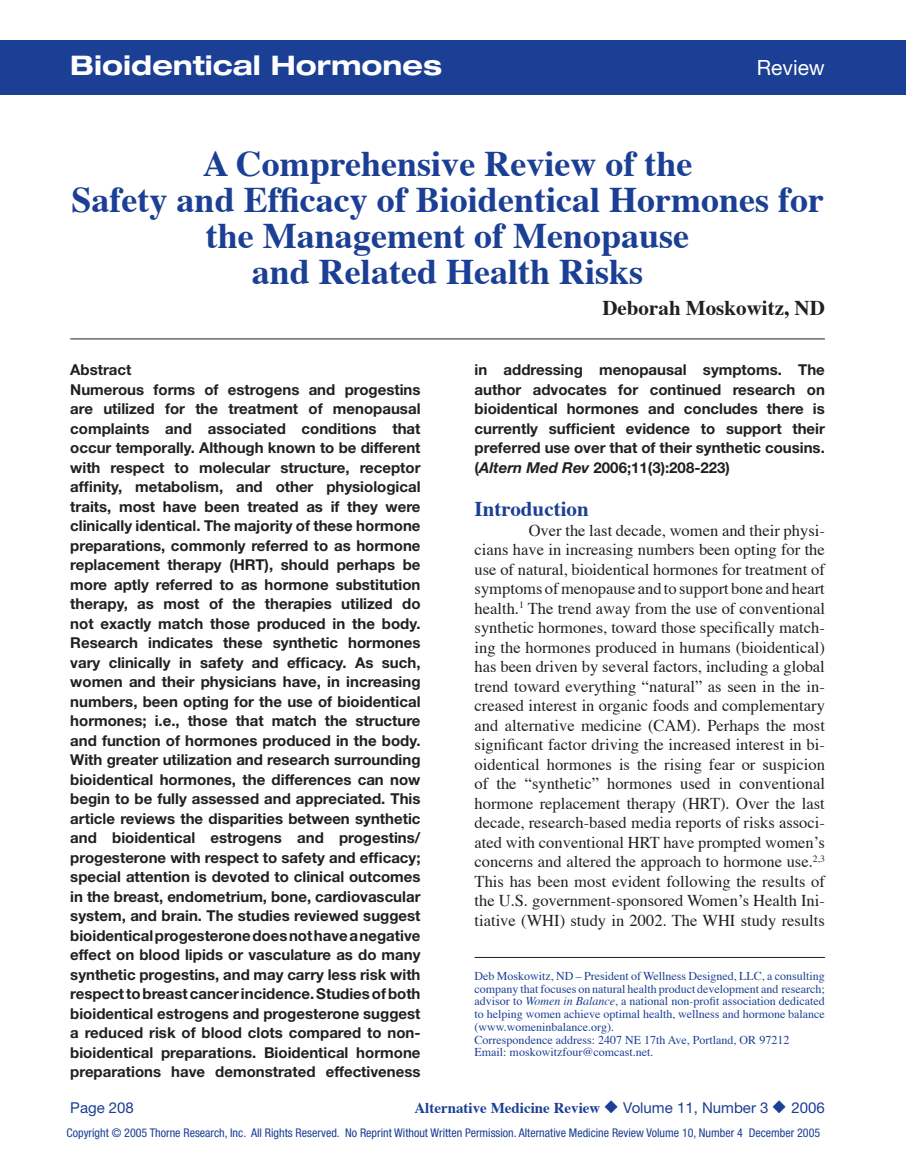
<style>
.page{position:relative;width:906px;height:1161px;background:#fff}
.page>*{position:absolute;margin:0;border:0;box-sizing:border-box;transform-origin:0 0}
.t1{font:700 36px/36px "Times";color:#1b3f94;text-align:center}
.t2{font:700 expanded 27px "Helvetica Neue";color:#fff}
.t3{font:700 21px "Times";color:#231f20}
.t4{font:700 21px "Times";color:#1b3f94}
.t5{font:21px "Helvetica Neue";color:#fff}
.t6{font:16.5px/19.5px "Times";color:#231f20;text-align:justify}
.t7{font:700 15px/19.5px "Helvetica Neue";color:#231f20}
.t8{font:700 15px "Times";color:#1b3f94}
.t9{font:15px "Helvetica Neue";color:#1b3f94}
.t10{font:12px/12.8px "Times";color:#1b3f94}
.t11{font:condensed 12px "Helvetica Neue";color:#1b3f94}
.s1{font-style:italic}
.s2{font-family:"Helvetica Neue";font-weight:400}
</style>
<div class="page">
<div style="left:0;top:40px;width:905px;height:54px;background:#1b3f94"></div>
<hr style="left:905px;top:39px;width:1px;height:55px;background:#1b3f94">
<hr style="left:70px;top:339px;width:754px;height:1px;background:#231f20">
<hr style="left:474px;top:957px;width:350px;height:1px;background:#231f20">
<h2 class="t2" style="left:70px;top:48px;width:373px">Bioidentical Hormones</h2>
<h3 class="t5" style="left:756px;top:55px;width:70px">Review</h3>
<h1 class="t1" style="left:71px;top:147px;width:753px">A Comprehensive Review of the<br>Safety and Efficacy of Bioidentical Hormones for the Management of Menopause<br>and Related Health Risks</h1>
<h3 class="t3" style="left:602px;top:294px;width:224px">Deborah Moskowitz, ND</h3>
<p class="t7" style="left:70px;top:360px;width:351px">Abstract<br>Numerous forms of estrogens and progestins are utilized for the treatment of menopausal complaints and associated conditions that occur temporally. Although known to be different with respect to molecular structure, receptor affinity, metabolism, and other physiological traits, most have been treated as if they were clinically identical. The majority of these hormone preparations, commonly referred to as hormone replacement therapy (HRT), should perhaps be more aptly referred to as hormone substitution therapy, as most of the therapies utilized do not exactly match those produced in the body.<br>Research indicates these synthetic hormones vary clinically in safety and efficacy. As such, women and their physicians have, in increasing numbers, been opting for the use of bioidentical hormones; i.e., those that match the structure and function of hormones produced in the body.<br>With greater utilization and research surrounding bioidentical hormones, the differences can now begin to be fully assessed and appreciated. This article reviews the disparities between synthetic and bioidentical estrogens and progestins/ progesterone with respect to safety and efficacy; special attention is devoted to clinical outcomes in the breast, endometrium, bone, cardiovascular system, and brain. The studies reviewed suggest bioidentical progesterone does not have a negative effect on blood lipids or vasculature as do many synthetic progestins, and may carry less risk with respect to breast cancer incidence. Studies of both bioidentical estrogens and progesterone suggest a reduced risk of blood clots compared to non&shy;bioidentical preparations. Bioidentical hormone preparations have demonstrated effectiveness</p>
<p class="t7" style="left:474px;top:360px;width:351px;text-align:justify">in addressing menopausal symptoms. The author advocates for continued research on bioidentical hormones and concludes there is currently sufficient evidence to support their preferred use over that of their synthetic cousins. (<span class="s1">Altern Med Rev</span> 2006;11(3):208-223)</p>
<h3 class="t4" style="left:474px;top:495px;width:115px">Introduction</h3>
<p class="t6" style="left:474px;top:521px;width:351px;text-indent:54px">Over the last decade, women and their physi&shy;cians have in increasing numbers been opting for the use of natural, bioidentical hormones for treatment of symptoms of menopause and to support bone and heart health.<sup>1</sup> The trend away from the use of conventional synthetic hormones, toward those specifically match&shy;ing the hormones produced in humans (bioidentical) has been driven by several factors, including a global trend toward everything “natural” as seen in the in&shy;creased interest in organic foods and complementary and alternative medicine (CAM). Perhaps the most significant factor driving the increased interest in bi&shy;oidentical hormones is the rising fear or suspicion of the “synthetic” hormones used in conventional hormone replacement therapy (HRT). Over the last decade, research-based media reports of risks associ&shy;ated with conventional HRT have prompted women’s concerns and altered the approach to hormone use.<sup>2,3<br></sup>This has been most evident following the results of the U.S. government-sponsored Women’s Health Ini&shy;tiative (WHI) study in 2002. The WHI study results</p>
<p class="t10" style="left:474px;top:970px;width:351px">Deb Moskowitz, ND – President of Wellness Designed, LLC, a consulting company that focuses on natural health product development and research; advisor to <span class="s1">Women in Balance</span>, a national non-profit association dedicated to helping women achieve optimal health, wellness and hormone balance (www.womeninbalance.org).<br>Correspondence address: 2407 NE 17th Ave, Portland, OR 97212<br>Email: moskowitzfour@comcast.net.</p>
<p class="t9" style="left:70px;top:1099px;width:65px">Page 208</p>
<p class="t8" style="left:414px;top:1098px;width:412px">Alternative Medicine Review ◆ <span class="s2">Volume 11, Number 3</span> ◆ <span class="s2">2006</span></p>
<p class="t11" style="left:67px;top:1126px;width:754px">Copyright © 2005 Thorne Research, Inc. All Rights Reserved. No Reprint Without Written Permission. Alternative Medicine Review Volume 10, Number 4 December 2005</p>
</div>
